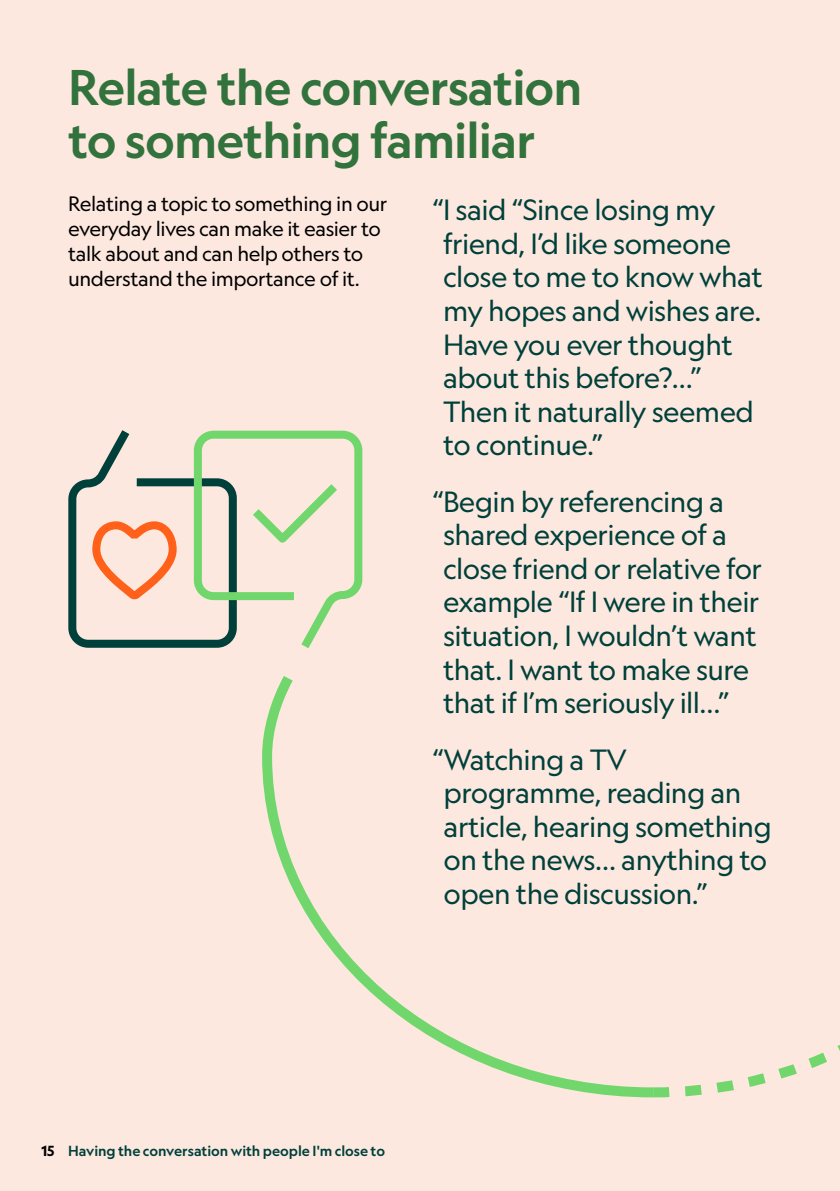
<style>
.page{position:relative;width:840px;height:1191px;background:#fff}
.page>*{position:absolute;margin:0;border:0;box-sizing:border-box;transform-origin:0 0}
.t1{font:500 48px/52.8px "Geograph";letter-spacing:-.02em;color:#32723c}
.t2{font:28px/33.6px "Geograph";letter-spacing:-.025em;color:#00403a}
.t3{font:20px/25px "Geograph";letter-spacing:-.025em;color:#000}
.t4{font:500 14px "Geograph";letter-spacing:-.005em;color:#00403a}
.s1{font-weight:700;color:#000}
</style>
<div class="page">
<div style="left:0;top:0;width:839px;height:1191px;background:#fde8df"></div>
<svg style="left:68px;top:430px;width:122px;height:218px"></svg>
<svg style="left:190px;top:430px;width:173px;height:218px"></svg>
<svg style="left:244px;top:476px;width:101px;height:74px"></svg>
<svg style="left:262px;top:676px;width:380px;height:422px"></svg>
<svg style="left:642px;top:1045px;width:197px;height:53px"></svg>
<h1 class="t1" style="left:68px;top:60px;width:515px">Relate the conversation to something familiar</h1>
<p class="t3" style="left:68px;top:191px;width:321px">Relating a topic to something in our everyday lives can make it easier to talk about and can help others to understand the importance of it.</p>
<p class="t2" style="left:443px;top:193px;width:321px;text-indent:-11px">“I said “Since losing my friend, I’d like someone close to me to know what my hopes and wishes are.<br>Have you ever thought about this before?…”<br>Then it naturally seemed to continue.”</p>
<p class="t2" style="left:443px;top:484px;width:320px;text-indent:-11px">“Begin by referencing a shared experience of a close friend or relative for example “If I were in their situation, I wouldn’t want that. I want to make sure that if I’m seriously ill…”</p>
<p class="t2" style="left:443px;top:742px;width:329px;text-indent:-12px">“Watching a TV programme, reading an article, hearing something on the news… anything to open the discussion.”</p>
<p class="t4" style="left:42px;top:1142px;width:345px"><span class="s1">15</span> Having the conversation with people I'm close to</p>
</div>
